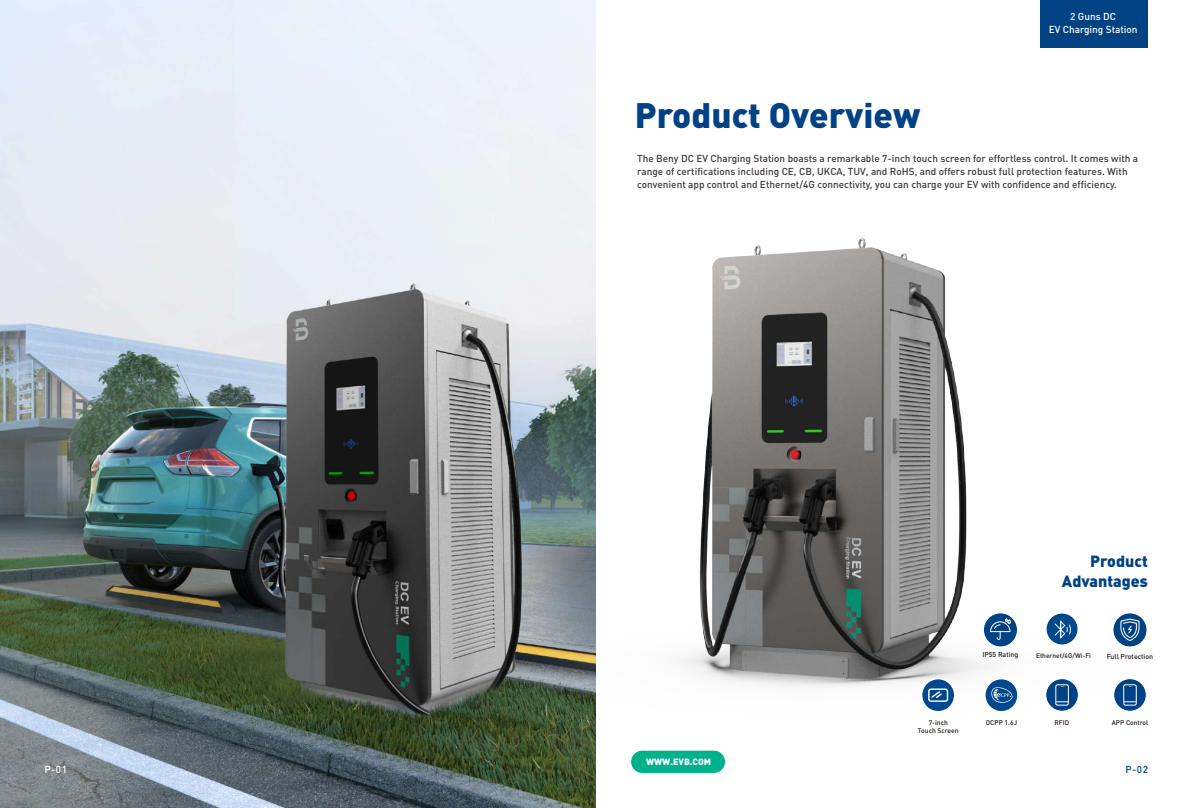
<style>
.page{position:relative;width:1191px;height:808px;background:#fff}
.page>*{position:absolute;margin:0;border:0;box-sizing:border-box;transform-origin:0 0}
.t1{font:900 35px "DIN";color:#004283}
.t2{font:900 16px/19.7px "DIN";color:#004283;text-align:right}
.t3{font:500 10px/12.8px "DIN Pro";color:#3e3a39}
.t4{font:500 10px/12.8px "DIN Pro";color:#fff;text-align:center}
.t5{font:500 10px "DIN Pro";color:#004283}
.t6{font:900 9px "DIN Pro";color:#fff}
.t7{font:500 7px "DIN Pro";color:#231916}
.t8{font:500 6.8px/8.7px "DIN Pro";color:#231916;text-align:center}
.t9{font:500 6.7px "DIN Pro";color:#231916}
.t10{font:500 6.6px "DIN Pro";color:#231916}
</style>
<div class="page">
<img style="left:0;top:0;width:595px;height:808px">
<img style="left:285px;top:167px;width:862px;height:576px">
<div style="left:1039px;top:0;width:108px;height:48px;background:#004283"></div>
<svg style="left:1112px;top:612px;width:35px;height:35px"></svg>
<svg style="left:1119px;top:618px;width:21px;height:24px"></svg>
<svg style="left:1045px;top:678px;width:33px;height:34px"></svg>
<div style="left:1055px;top:684px;width:13px;height:21px;border:1px solid #fff;border-radius:2px"></div>
<svg style="left:1056px;top:701px;width:12px;height:1px"></svg>
<svg style="left:1113px;top:678px;width:33px;height:34px"></svg>
<div style="left:1123px;top:684px;width:13px;height:21px;border:1px solid #fff;border-radius:2px"></div>
<svg style="left:1123px;top:701px;width:13px;height:1px"></svg>
<svg style="left:983px;top:612px;width:35px;height:35px"></svg>
<svg style="left:989px;top:618px;width:22px;height:22px"></svg>
<svg style="left:921px;top:678px;width:34px;height:34px"></svg>
<div style="left:928px;top:688px;width:20px;height:14px;border:1px solid #fff;border-radius:2px"></div>
<svg style="left:930px;top:690px;width:13px;height:9px"></svg>
<svg style="left:1045px;top:612px;width:34px;height:34px"></svg>
<div style="left:631px;top:751px;width:94px;height:22px;background:#00b18c;border-radius:11px"></div>
<svg style="left:1054px;top:619px;width:18px;height:21px"></svg>
<svg style="left:984px;top:678px;width:34px;height:34px"></svg>
<svg style="left:990px;top:687px;width:23px;height:16px"></svg>
<h1 class="t1" style="left:634px;top:91px;width:287px">Product Overview</h1>
<p class="t4" style="left:1048px;top:10px;width:90px">2 Guns DC<br>EV Charging Station</p>
<p class="t3" style="left:637px;top:152px;width:502px">The Beny DC EV Charging Station boasts a remarkable 7‑inch touch screen for effortless control. It comes with a range of certifications including CE, CB, UKCA, TUV, and RoHS, and offers robust full protection features. With convenient app control and Ethernet/4G connectivity, you can charge your EV with confidence and efficiency.</p>
<h2 class="t2" style="left:1062px;top:551px;width:87px">Product<br>Advantages</h2>
<p class="t8" style="left:918px;top:717px;width:42px">7‑inch<br>Touch Screen</p>
<p class="t7" style="left:982px;top:650px;width:37px">IP55 Rating</p>
<p class="t10" style="left:1036px;top:651px;width:57px">Ethernet/4G/Wi‑Fi</p>
<p class="t7" style="left:1106px;top:651px;width:48px">Full Protection</p>
<p class="t8" style="left:985px;top:717px;width:33px">OCPP 1.6J</p>
<p class="t9" style="left:1054px;top:717px;width:16px">RFID</p>
<p class="t9" style="left:1111px;top:717px;width:38px">APP Control</p>
<p class="t6" style="left:646px;top:756px;width:67px">WWW.EVB.COM</p>
<p class="t4" style="left:44px;top:762px;width:24px">P‑01</p>
<p class="t5" style="left:1125px;top:762px;width:24px">P‑02</p>
</div>
